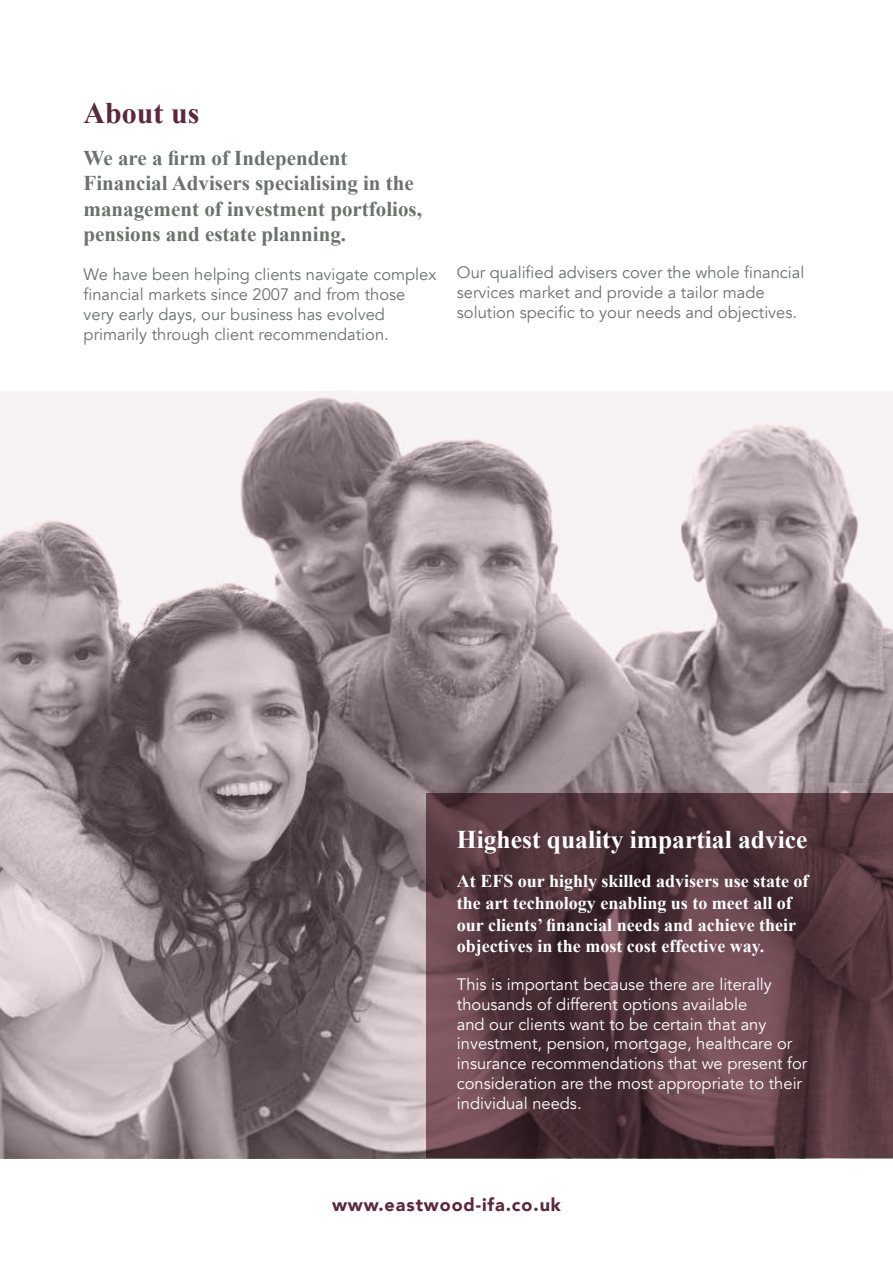
<style>
.page{position:relative;width:893px;height:1263px;background:#fff}
.page>*{position:absolute;margin:0;border:0;box-sizing:border-box;transform-origin:0 0}
.t1{font:700 30px "Times New Roman";color:#5b283e}
.t2{font:700 25.5px "Times New Roman";color:#fff}
.t3{font:700 21px/25.2px "Times New Roman";color:#6b726c}
.t4{font:700 18px/21.6px "Times New Roman";color:#fff}
.t5{font:900 18px "Avenir";letter-spacing:.05em;color:#5b283e}
.t6{font:16.5px/19.8px "Avenir";color:#6b726c}
.t7{font:16.5px/19.8px "Avenir";color:#fff}
</style>
<div class="page">
<img style="left:0;top:392px;width:893px;height:766px">
<svg style="left:427px;top:794px;width:466px;height:364px;background:#573940"></svg>
<h1 class="t1" style="left:84px;top:96px;width:117px">About us</h1>
<p class="t3" style="left:84px;top:145px;width:340px">We are a firm of Independent Financial Advisers specialising in the management of investment portfolios, pensions and estate planning.</p>
<p class="t6" style="left:84px;top:265px;width:354px">We have been helping clients navigate complex financial markets since 2007 and from those very early days, our business has evolved primarily through client recommendation.</p>
<p class="t6" style="left:457px;top:263px;width:349px">Our qualified advisers cover the whole financial services market and provide a tailor made solution specific to your needs and objectives.</p>
<h2 class="t2" style="left:457px;top:824px;width:352px">Highest quality impartial advice</h2>
<p class="t4" style="left:457px;top:870px;width:353px">At EFS our highly skilled advisers use state of the art technology enabling us to meet all of our clients’ financial needs and achieve their objectives in the most cost effective way.</p>
<p class="t7" style="left:457px;top:975px;width:352px">This is important because there are literally thousands of different options available<br>and our clients want to be certain that any investment, pension, mortgage, healthcare or insurance recommendations that we present for consideration are the most appropriate to their individual needs.</p>
<p class="t5" style="left:332px;top:1189px;width:230px">www.eastwood-ifa.co.uk</p>
</div>
